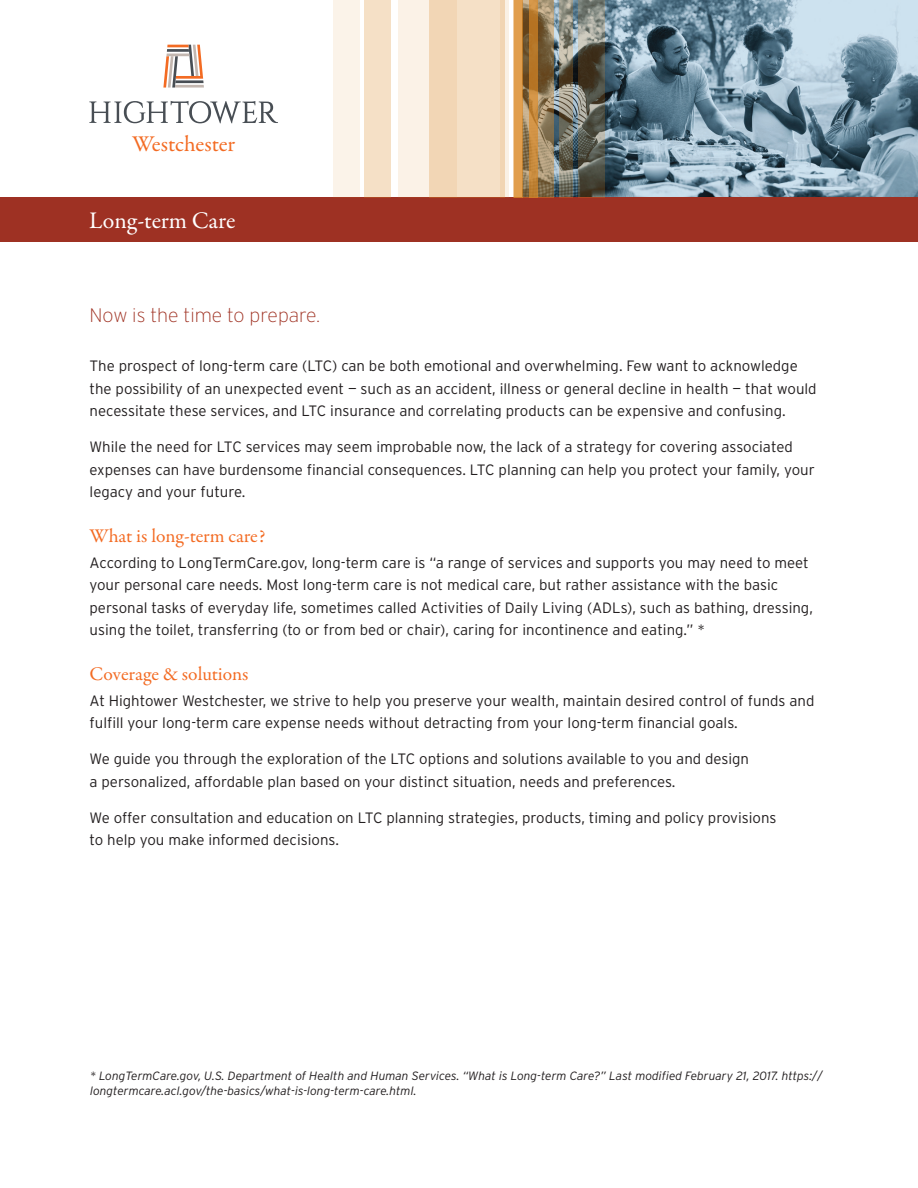
<style>
.page{position:relative;width:918px;height:1188px;background:#fff}
.page>*{position:absolute;margin:0;border:0;box-sizing:border-box;transform-origin:0 0}
.Title_white-NB{font:24px "Garamond Premr Pro";letter-spacing:-.005em;color:#fff}
.t1{font:22.65px "Garamond Premr Pro";color:#f36b23}
.Subhead-NB{font:19.5px "Garamond Premr Pro";letter-spacing:-.005em;color:#f36b23}
.Intro_paragraph-NB{font:200 19.5px "Interstate";color:#9f3122}
.Paragraph-NB{font:300 15px/22.5px "Interstate";color:#231f20}
.Disclosure_Left-NB{font:italic 300 12px/15px "Interstate";color:#231f20}
</style>
<div class="page">
<img style="left:554px;top:0;width:364px;height:197px">
<div style="left:0;top:197px;width:918px;height:45px;background:#9e3123"></div>
<svg style="left:188px;top:45px;width:15px;height:31px"></svg>
<hr style="left:175px;top:85px;width:29px;height:3px;background:#c3b7b0">
<svg style="left:163px;top:56px;width:15px;height:32px"></svg>
<hr style="left:176px;top:76px;width:27px;height:3px;background:#f36b23">
<hr style="left:175px;top:80px;width:29px;height:3px;background:#484e54">
<hr style="left:166px;top:54px;width:23px;height:2px;background:#c3b7b0">
<hr style="left:167px;top:45px;width:22px;height:2px;background:#f36b23">
<hr style="left:167px;top:49px;width:22px;height:3px;background:#484e54">
<svg style="left:89px;top:101px;width:189px;height:22px"></svg>
<div style="left:365px;top:0;width:26px;height:197px;background:#f5e0c6"></div>
<div style="left:333px;top:0;width:26px;height:197px;background:#fbf3e9"></div>
<div style="left:398px;top:0;width:59px;height:197px;background:#fbf2e7"></div>
<div style="left:429px;top:0;width:76px;height:197px;background:linear-gradient(to right,#f2d5b3,#f6e4cd)"></div>
<svg style="left:513px;top:0;width:41px;height:197px;background:#947b55"></svg>
<svg style="left:560px;top:0;width:13px;height:197px;background:#827d6c"></svg>
<svg style="left:529px;top:0;width:8px;height:197px;background:#c18233"></svg>
<div style="left:515px;top:0;width:8px;height:197px;background:#e19e4d"></div>
<svg style="left:579px;top:0;width:26px;height:197px;background:#636256"></svg>
<svg style="left:500px;top:0;width:9px;height:197px;background:#f5e1c9"></svg>
<p class="t1" style="left:132px;top:130px;width:104px">Westchester</p>
<p class="Title_white-NB" style="left:89px;top:206px;width:148px">Long-term Care</p>
<p class="Intro_paragraph-NB" style="left:90px;top:304px;width:232px">Now is the time to prepare.</p>
<p class="Paragraph-NB" style="left:90px;top:354px;width:729px">The prospect of long-term care (LTC) can be both emotional and overwhelming. Few want to acknowledge the possibility of an unexpected event — such as an accident, illness or general decline in health — that would necessitate these services, and LTC insurance and correlating products can be expensive and confusing.</p>
<p class="Paragraph-NB" style="left:90px;top:435px;width:727px">While the need for LTC services may seem improbable now, the lack of a strategy for covering associated expenses can have burdensome financial consequences. LTC planning can help you protect your family, your legacy and your future.</p>
<p class="Subhead-NB" style="left:90px;top:524px;width:178px">What is long-term care?</p>
<p class="Paragraph-NB" style="left:90px;top:551px;width:725px">According to LongTermCare.gov, long-term care is “a range of services and supports you may need to meet your personal care needs. Most long-term care is not medical care, but rather assistance with the basic personal tasks of everyday life, sometimes called Activities of Daily Living (ADLs), such as bathing, dressing, using the toilet, transferring (to or from bed or chair), caring for incontinence and eating.” *</p>
<p class="Subhead-NB" style="left:90px;top:662px;width:160px">Coverage &amp; solutions</p>
<p class="Paragraph-NB" style="left:90px;top:689px;width:726px">At Hightower Westchester, we strive to help you preserve your wealth, maintain desired control of funds and fulfill your long-term care expense needs without detracting from your long-term financial goals.</p>
<p class="Paragraph-NB" style="left:90px;top:747px;width:661px">We guide you through the exploration of the LTC options and solutions available to you and design a personalized, affordable plan based on your distinct situation, needs and preferences.</p>
<p class="Paragraph-NB" style="left:90px;top:806px;width:689px">We offer consultation and education on LTC planning strategies, products, timing and policy provisions to help you make informed decisions.</p>
<p class="Disclosure_Left-NB" style="left:90px;top:1068px;width:734px">* LongTermCare.gov, U.S. Department of Health and Human Services. “What is Long-term Care?” Last modified February 21, 2017. https:// longtermcare.acl.gov/the-basics/what-is-long-term-care.html.</p>
</div>
